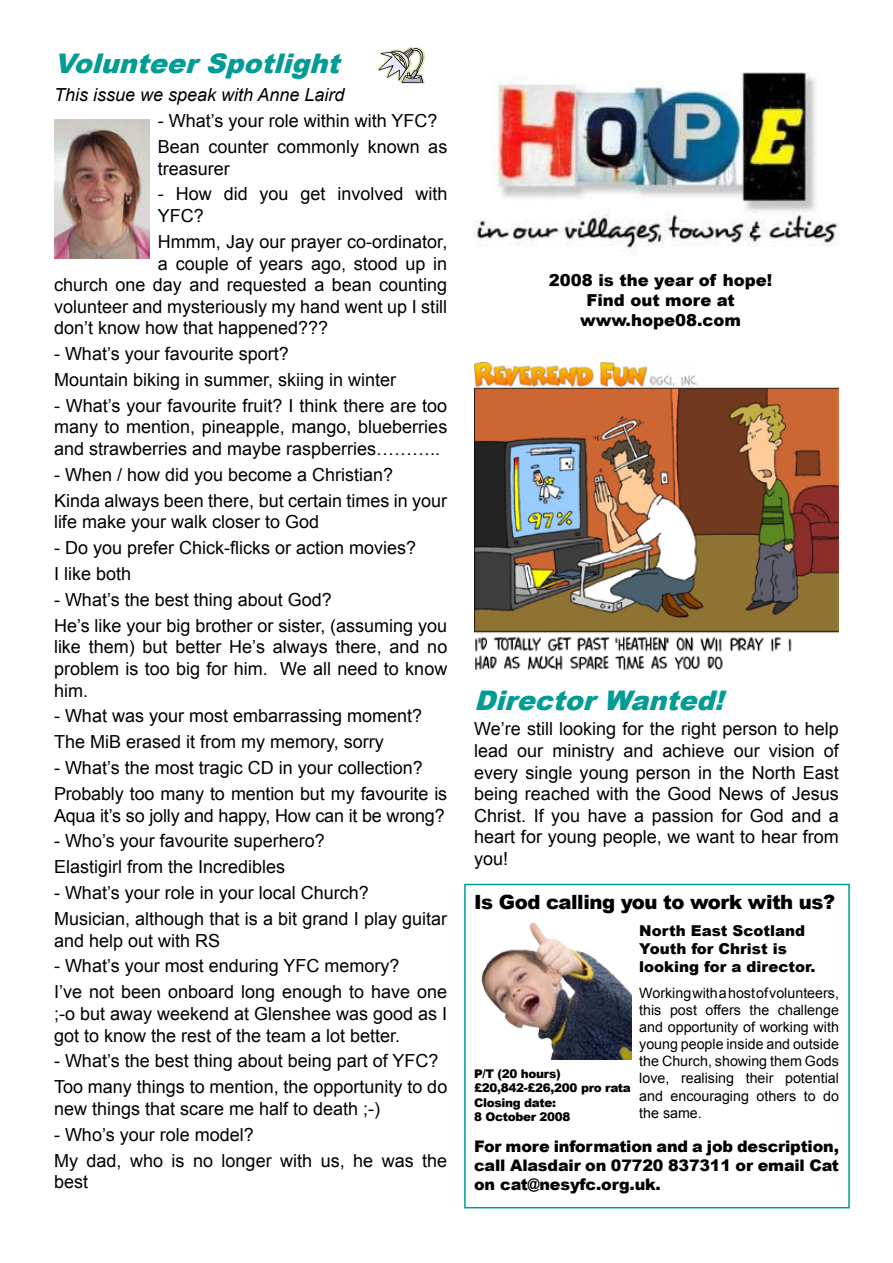
<style>
.page{position:relative;width:893px;height:1263px;background:#fff}
.page>*{position:absolute;margin:0;border:0;box-sizing:border-box;transform-origin:0 0}
.t1{font:italic 900 27px "Arial";color:#009c95}
.t2{font:900 19.65px "Arial";letter-spacing:-.025em;color:#000}
.t3{font:18px/25.8px "Arial";color:#000}
.t4{font:italic 18px "Arial";color:#000}
.t5{font:900 16.5px/19.8px "Arial";color:#000;text-align:center}
.t6{font:900 15.9px/19.2px "Arial";letter-spacing:-.01em;color:#000;text-align:justify}
.t7{font:900 15px/18px "Arial";color:#000}
.t8{font:14.25px/17.1px "Arial";color:#000;text-align:justify}
.t9{font:900 12px/14.4px "Arial";letter-spacing:-.025em;color:#000}
</style>
<div class="page">
<div style="left:464px;top:884px;width:386px;height:324px;border:2px solid #009c95"></div>
<svg style="left:378px;top:46px;width:47px;height:38px"></svg>
<img style="left:54px;top:119px;width:95px;height:139px">
<img style="left:481px;top:922px;width:150px;height:138px">
<img style="left:473px;top:72px;width:366px;height:177px">
<img style="left:474px;top:362px;width:365px;height:307px">
<h1 class="t1" style="left:54px;top:44px;width:297px">VolunteerSpotlight</h1>
<p class="t4" style="left:54px;top:83px;width:292px">This issue we speak with Anne Laird</p>
<p class="t3" style="left:158px;top:108px;width:291px">- What’s your role within with YFC?<br>Bean counter commonly known as</p>
<p class="t3" style="left:158px;top:156px;width:74px">treasurer</p>
<p class="t3" style="left:158px;top:184px;width:291px;line-height:21.6px">- How did you get involved with<br>YFC?</p>
<p class="t3" style="left:158px;top:229px;width:291px">Hmmm, Jay our prayer co-ordinator,</p>
<p class="t3" style="left:158px;top:250px;width:291px">a couple of years ago, stood up in</p>
<p class="t3" style="left:54px;top:272px;width:395px">church one day and requested a bean counting</p>
<p class="t3" style="left:54px;top:294px;width:395px">volunteer and mysteriously my hand went up I still</p>
<p class="t3" style="left:54px;top:315px;width:276px">don’t know how that happened???</p>
<p class="t3" style="left:54px;top:341px;width:344px">- What’s your favourite sport?<br>Mountain biking in summer, skiing in winter</p>
<p class="t3" style="left:54px;top:395px;width:395px;line-height:21.6px;text-align:justify">- What’s your favourite fruit? I think there are too many to mention, pineapple, mango, blueberries and strawberries and maybe raspberries………..</p>
<p class="t3" style="left:54px;top:462px;width:395px">- When / how did you become a Christian?<br>Kinda always been there, but certain times in your</p>
<p class="t3" style="left:54px;top:509px;width:267px">life make your walk closer to God</p>
<p class="t3" style="left:54px;top:535px;width:364px">- Do you prefer Chick-flicks or action movies?<br>I like both</p>
<p class="t3" style="left:54px;top:587px;width:395px">- What’s the best thing about God?<br>He’s like your big brother or sister, (assuming you</p>
<p class="t3" style="left:54px;top:636px;width:395px;line-height:21.6px;text-align:justify">like them) but better He’s always there, and no problem is too big for him. We all need to know him.</p>
<p class="t3" style="left:54px;top:703px;width:370px">- What was your most embarrassing moment?<br>The MiB erased it from my memory, sorry</p>
<p class="t3" style="left:54px;top:755px;width:395px">- What’s the most tragic CD in your collection?<br>Probably too many to mention but my favourite is</p>
<p class="t3" style="left:54px;top:802px;width:392px">Aqua it’s so jolly and happy, How can it be wrong?</p>
<p class="t3" style="left:54px;top:828px;width:272px">- Who’s your favourite superhero?<br>Elastigirl from the Incredibles</p>
<p class="t3" style="left:54px;top:880px;width:395px">- What’s your role in your local Church?<br>Musician, although that is a bit grand I play guitar</p>
<p class="t3" style="left:54px;top:927px;width:168px">and help out with RS</p>
<p class="t3" style="left:54px;top:953px;width:395px">- What’s your most enduring YFC memory?<br>I’ve not been onboard long enough to have one</p>
<p class="t3" style="left:54px;top:1003px;width:395px;line-height:21.6px">;-o but away weekend at Glenshee was good as I got to know the rest of the team a lot better.</p>
<p class="t3" style="left:54px;top:1048px;width:395px">- What’s the best thing about being part of YFC?<br>Too many things to mention, the opportunity to do</p>
<p class="t3" style="left:54px;top:1096px;width:328px">new things that scare me half to death ;-)</p>
<p class="t3" style="left:54px;top:1122px;width:395px">- Who’s your role model?<br>My dad, who is no longer with us, he was the</p>
<p class="t3" style="left:54px;top:1169px;width:36px">best</p>
<p class="t5" style="left:549px;top:270px;width:225px">2008 is the year of hope!<br>Find out more at www.hope08.com</p>
<h1 class="t1" style="left:474px;top:680px;width:261px">DirectorWanted!</h1>
<p class="t3" style="left:474px;top:718px;width:366px;line-height:21.6px;text-align:justify">We’re still looking for the right person to help lead our ministry and achieve our vision of every single young person in the North East being reached with the Good News of Jesus Christ. If you have a passion for God and a heart for young people, we want to hear from you!</p>
<p class="t2" style="left:474px;top:887px;width:362px">Is God calling you to work with us?</p>
<p class="t7" style="left:639px;top:921px;width:178px">North East Scotland<br>Youth for Christ is looking for a director.</p>
<p class="t8" style="left:639px;top:984px;width:201px">Working with a host of volunteers, this post offers the challenge and opportunity of working with young people inside and outside the Church, showing them Gods love, realising their potential and encouraging others to do the same.</p>
<p class="t6" style="left:474px;top:1136px;width:366px">For more information and a job description, call Alasdair on 07720 837311 or email Cat on cat@nesyfc.org.uk.</p>
<p class="t9" style="left:474px;top:1066px;width:158px">P/T (20 hours) £20,842-£26,200 pro rata<br>Closing date:<br>8 October 2008</p>
</div>
